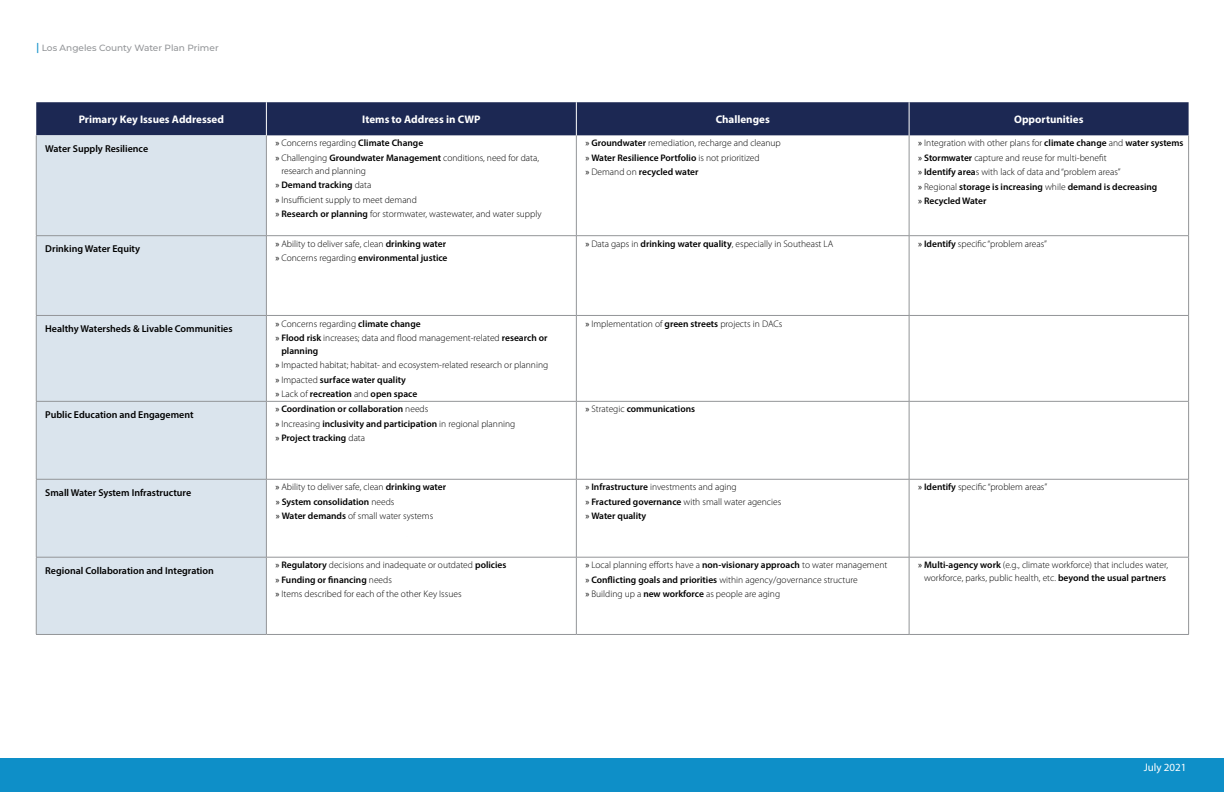
<style>
.page{position:relative;width:1224px;height:792px;background:#fff}
.page>*{position:absolute;margin:0;border:0;box-sizing:border-box;transform-origin:0 0}
.t1{font:700 11px "Myriad Pro";color:#fff}
.t2{font:11px "Myriad Pro";color:#fff}
.t3{font:600 10px "Myriad Pro";color:#000}
.t4{font:300 9.5px/14.4px "Myriad Pro";color:#000}
.t5{font:600 9.5px/14.4px "Myriad Pro";color:#000}
.t6{font:500 9px "Montserrat";color:#939598}
.s1{font-size:11px;color:#0e8fc8}
.s2{font-weight:400}
.s3{font-weight:600}
.s4{font-weight:300}
</style>
<div class="page">
<div style="left:0;top:759px;width:1224px;height:33px;background:#0e8fc8"></div>
<div style="left:36px;top:102px;width:1153px;height:33px;background:#1c2853"></div>
<div style="left:37px;top:135px;width:229px;height:499px;background:#dae4ed"></div>
<hr style="left:36px;top:135px;width:1px;height:100px;background:#939598">
<hr style="left:266px;top:135px;width:1px;height:100px;background:#939598">
<hr style="left:576px;top:135px;width:1px;height:100px;background:#939598">
<hr style="left:909px;top:135px;width:1px;height:100px;background:#939598">
<hr style="left:1188px;top:135px;width:1px;height:100px;background:#939598">
<hr style="left:36px;top:235px;width:230px;height:1px;background:#939598">
<hr style="left:36px;top:236px;width:1px;height:79px;background:#939598">
<hr style="left:266px;top:235px;width:310px;height:1px;background:#939598">
<hr style="left:266px;top:236px;width:1px;height:79px;background:#939598">
<hr style="left:576px;top:235px;width:333px;height:1px;background:#939598">
<hr style="left:576px;top:236px;width:1px;height:79px;background:#939598">
<hr style="left:909px;top:235px;width:280px;height:1px;background:#939598">
<hr style="left:909px;top:236px;width:1px;height:79px;background:#939598">
<hr style="left:1188px;top:236px;width:1px;height:79px;background:#939598">
<hr style="left:36px;top:315px;width:230px;height:1px;background:#939598">
<hr style="left:36px;top:316px;width:1px;height:85px;background:#939598">
<hr style="left:266px;top:315px;width:310px;height:1px;background:#939598">
<hr style="left:266px;top:316px;width:1px;height:85px;background:#939598">
<hr style="left:576px;top:315px;width:333px;height:1px;background:#939598">
<hr style="left:576px;top:316px;width:1px;height:85px;background:#939598">
<hr style="left:909px;top:315px;width:280px;height:1px;background:#939598">
<hr style="left:909px;top:316px;width:1px;height:85px;background:#939598">
<hr style="left:1188px;top:316px;width:1px;height:85px;background:#939598">
<hr style="left:36px;top:401px;width:230px;height:1px;background:#939598">
<hr style="left:36px;top:402px;width:1px;height:77px;background:#939598">
<hr style="left:266px;top:401px;width:310px;height:1px;background:#939598">
<hr style="left:266px;top:402px;width:1px;height:77px;background:#939598">
<hr style="left:576px;top:401px;width:333px;height:1px;background:#939598">
<hr style="left:576px;top:402px;width:1px;height:77px;background:#939598">
<hr style="left:909px;top:401px;width:280px;height:1px;background:#939598">
<hr style="left:909px;top:402px;width:1px;height:77px;background:#939598">
<hr style="left:1188px;top:402px;width:1px;height:77px;background:#939598">
<hr style="left:36px;top:479px;width:230px;height:1px;background:#939598">
<hr style="left:36px;top:480px;width:1px;height:77px;background:#939598">
<hr style="left:266px;top:479px;width:310px;height:1px;background:#939598">
<hr style="left:266px;top:480px;width:1px;height:77px;background:#939598">
<hr style="left:576px;top:479px;width:333px;height:1px;background:#939598">
<hr style="left:576px;top:480px;width:1px;height:77px;background:#939598">
<hr style="left:909px;top:479px;width:280px;height:1px;background:#939598">
<hr style="left:909px;top:480px;width:1px;height:77px;background:#939598">
<hr style="left:1188px;top:480px;width:1px;height:77px;background:#939598">
<hr style="left:36px;top:557px;width:230px;height:1px;background:#939598">
<hr style="left:36px;top:557px;width:1px;height:77px;background:#939598">
<hr style="left:266px;top:557px;width:310px;height:1px;background:#939598">
<hr style="left:266px;top:557px;width:1px;height:77px;background:#939598">
<hr style="left:576px;top:557px;width:333px;height:1px;background:#939598">
<hr style="left:576px;top:557px;width:1px;height:77px;background:#939598">
<hr style="left:909px;top:557px;width:280px;height:1px;background:#939598">
<hr style="left:909px;top:557px;width:1px;height:77px;background:#939598">
<hr style="left:1188px;top:557px;width:1px;height:77px;background:#939598">
<hr style="left:36px;top:634px;width:230px;height:1px;background:#939598">
<hr style="left:266px;top:634px;width:310px;height:1px;background:#939598">
<hr style="left:576px;top:634px;width:333px;height:1px;background:#939598">
<hr style="left:909px;top:634px;width:280px;height:1px;background:#939598">
<hr style="left:266px;top:102px;width:1px;height:33px;background:#fff">
<hr style="left:576px;top:102px;width:1px;height:33px;background:#fff">
<hr style="left:909px;top:102px;width:1px;height:33px;background:#fff">
<p class="t6" style="left:36px;top:41px;width:184px"><span class="s1">|</span> Los Angeles County Water Plan Primer</p>
<p class="t1" style="left:79px;top:112px;width:147px">Primary Key Issues Addressed</p>
<p class="t1" style="left:362px;top:112px;width:120px">Items to Address in CWP</p>
<p class="t1" style="left:716px;top:112px;width:56px">Challenges</p>
<p class="t1" style="left:1014px;top:112px;width:71px">Opportunities</p>
<p class="t3" style="left:45px;top:142px;width:104px">Water Supply Resilience</p>
<p class="t4" style="left:275px;top:136px;width:265px"><span class="s2">»</span> Concerns regarding <span class="s3">Climate Change<br></span><span class="s2">»</span> Challenging <span class="s3">Groundwater Management</span> conditions, need for data,</p>
<p class="t4" style="left:275px;top:163px;width:268px;text-indent:6px">research and planning<br><span class="s2">»</span> <span class="s3">Demand tracking</span> data<br><span class="s2">»</span> Insufficient supply to meet demand<br><span class="s2">»</span> <span class="s3">Research or planning</span> for stormwater, wastewater, and water supply</p>
<p class="t4" style="left:585px;top:136px;width:197px"><span class="s2">»</span> <span class="s3">Groundwater</span> remediation, recharge and cleanup <span class="s2">»</span> <span class="s3">Water Resilience Portfolio</span> is not prioritized<br><span class="s2">»</span> Demand on <span class="s3">recycled water</span></p>
<p class="t4" style="left:918px;top:136px;width:267px"><span class="s2">»</span> Integration with other plans for <span class="s3">climate change</span> and <span class="s3">water systems </span><span class="s2">»</span> <span class="s3">Stormwater</span> capture and reuse for multi-benefit<br><span class="s2">»</span> <span class="s3">Identify area</span>s with lack of data and “problem areas”<br><span class="s2">»</span> Regional <span class="s3">storage is increasing</span> while <span class="s3">demand is decreasing<br></span><span class="s2">»</span> <span class="s3">Recycled Water</span></p>
<p class="t3" style="left:45px;top:242px;width:96px">Drinking Water Equity</p>
<p class="t4" style="left:275px;top:236px;width:174px"><span class="s2">»</span> Ability to deliver safe, clean <span class="s3">drinking water </span><span class="s2">»</span> Concerns regarding <span class="s3">environmental justice</span></p>
<p class="t4" style="left:585px;top:236px;width:250px"><span class="s2">»</span> Data gaps in <span class="s3">drinking water quality</span>, especially in Southeast LA</p>
<p class="t4" style="left:918px;top:236px;width:130px"><span class="s2">»</span> <span class="s3">Identify</span> specific “problem areas”</p>
<p class="t3" style="left:45px;top:322px;width:189px">Healthy Watersheds &amp; Livable Communities</p>
<p class="t4" style="left:275px;top:316px;width:274px"><span class="s2">»</span> Concerns regarding <span class="s3">climate change<br></span><span class="s2">»</span> <span class="s3">Flood risk</span> increases; data and flood management-related <span class="s3">research or</span></p>
<p class="t4" style="left:275px;top:344px;width:274px;text-indent:6px"><span class="s3">planning<br></span><span class="s2">»</span> Impacted habitat; habitat- and ecosystem-related research or planning <span class="s2">»</span> Impacted <span class="s3">surface water quality<br></span><span class="s2">»</span> Lack of <span class="s3">recreation</span> and <span class="s3">open space</span></p>
<p class="t4" style="left:585px;top:316px;width:199px"><span class="s2">»</span> Implementation of <span class="s3">green streets</span> projects in DACs</p>
<p class="t3" style="left:45px;top:408px;width:150px">Public Education and Engagement</p>
<p class="t5" style="left:275px;top:402px;width:241px"><span class="s2">»</span> Coordination or collaboration <span class="s4">needs<br></span><span class="s2">»</span> <span class="s4">Increasing</span> inclusivity and participation <span class="s4">in regional planning </span><span class="s2">»</span> Project tracking <span class="s4">data</span></p>
<p class="t5" style="left:585px;top:402px;width:111px"><span class="s2">»</span> <span class="s4">Strategic</span> communications</p>
<p class="t3" style="left:45px;top:486px;width:148px">Small Water System Infrastructure</p>
<p class="t5" style="left:281px;top:480px;width:168px;text-indent:-6px"><span class="s2">»</span> <span class="s4">Ability to deliver safe, clean</span> drinking water<br><span class="s4">Concerns regarding</span> e vironmental justice<br>Sys m consolidation <span class="s4">needs</span></p>
<p class="t5" style="left:585px;top:480px;width:197px"><span class="s2">»</span> Infrastructure <span class="s4">investments and aging<br></span><span class="s2">»</span> Fractured governance <span class="s4">with small water agencies </span><span class="s2">»</span> Water quality</p>
<p class="t4" style="left:918px;top:480px;width:131px"><span class="s2">»</span> <span class="s3">Identify</span> specific “problem areas”</p>
<p class="t5" style="left:276px;top:494px;width:159px"><span class="s2">»</span> System consolidation <span class="s4">needs<br></span><span class="s2">»</span> Water demands <span class="s4">of small water systems</span></p>
<p class="t3" style="left:45px;top:564px;width:170px">Regional Collaboration and Integration</p>
<p class="t4" style="left:275px;top:558px;width:233px"><span class="s2">»</span> <span class="s3">Regulatory</span> decisions and inadequate or outdated <span class="s3">policies </span><span class="s2">»</span> <span class="s3">Funding or financing</span> needs<br><span class="s2">»</span> Items described for each of the other Key Issues</p>
<p class="t4" style="left:585px;top:558px;width:304px"><span class="s2">»</span> Local planning efforts have a <span class="s3">non-visionary approach</span> to water management <span class="s2">»</span> <span class="s3">Conflicting goals and priorities</span> within agency/governance structure<br><span class="s2">»</span> Building up a <span class="s3">new workforce</span> as people are aging</p>
<p class="t4" style="left:918px;top:559px;width:251px;line-height:13px;text-align:center"><span class="s2">»</span> <span class="s3">Multi-agency work</span> (e.g., climate workforce) that includes water, workforce, parks, public health, etc. <span class="s3">beyond the usual partners</span></p>
<p class="t2" style="left:1144px;top:761px;width:44px">July 2021</p>
</div>
